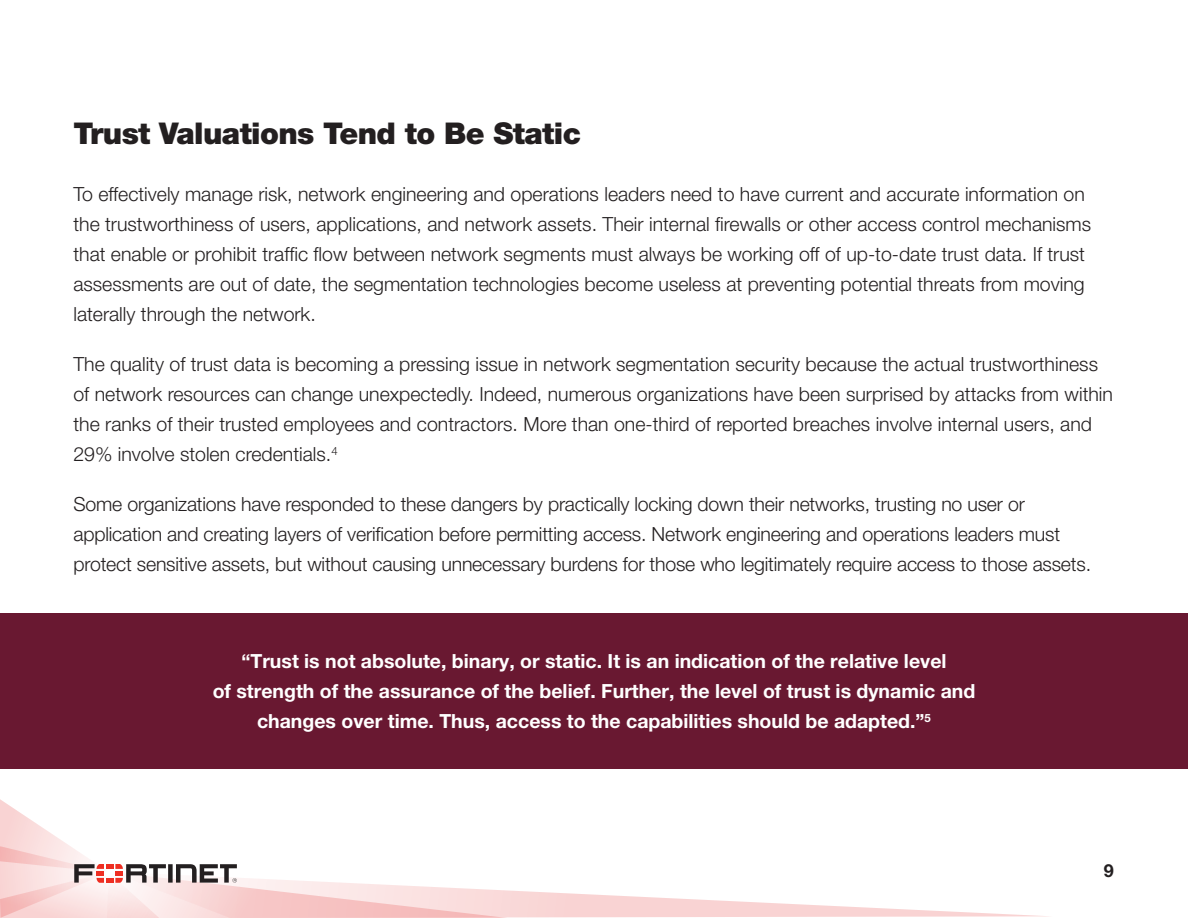
<style>
.page{position:relative;width:1188px;height:918px;background:#fff}
.page>*{position:absolute;margin:0;border:0;box-sizing:border-box;transform-origin:0 0}
.t1{font:900 30px "Helvetica Neue LT Pro";letter-spacing:-.02em;color:#231f20}
.t2{font:300 19.5px/30px "Helvetica Neue LT Pro";color:#231f20}
.t3{font:700 19.5px/30px "Helvetica Neue LT Pro";color:#fff;text-align:center}
.t4{font:700 18px "Helvetica Neue LT Pro";color:#231f20}
</style>
<div class="page">
<div style="left:0;top:613px;width:1188px;height:156px;background:#691831"></div>
<svg style="left:0;top:799px;width:1048px;height:119px"></svg>
<h1 class="t1" style="left:73px;top:115px;width:509px">Trust Valuations Tend to Be Static</h1>
<p class="t2" style="left:73px;top:178px;width:1019px">To effectively manage risk, network engineering and operations leaders need to have current and accurate information on the trustworthiness of users, applications, and network assets. Their internal firewalls or other access control mechanisms that enable or prohibit traffic flow between network segments must always be working off of up-to-date trust data. If trust assessments are out of date, the segmentation technologies become useless at preventing potential threats from moving laterally through the network.</p>
<p class="t2" style="left:73px;top:349px;width:1041px">The quality of trust data is becoming a pressing issue in network segmentation security because the actual trustworthiness of network resources can change unexpectedly. Indeed, numerous organizations have been surprised by attacks from within the ranks of their trusted employees and contractors. More than one-third of reported breaches involve internal users, and 29% involve stolen credentials.<sup>4</sup></p>
<p class="t2" style="left:73px;top:489px;width:1019px">Some organizations have responded to these dangers by practically locking down their networks, trusting no user or application and creating layers of verification before permitting access. Network engineering and operations leaders must protect sensitive assets, but without causing unnecessary burdens for those who legitimately require access to those assets.</p>
<p class="t3" style="left:213px;top:646px;width:764px">“Trust is not absolute, binary, or static. It is an indication of the relative level<br>of strength of the assurance of the belief. Further, the level of trust is dynamic and changes over time. Thus, access to the capabilities should be adapted.”<sup>5</sup></p>
<p class="t4" style="left:1104px;top:859px;width:12px">9</p>
</div>
